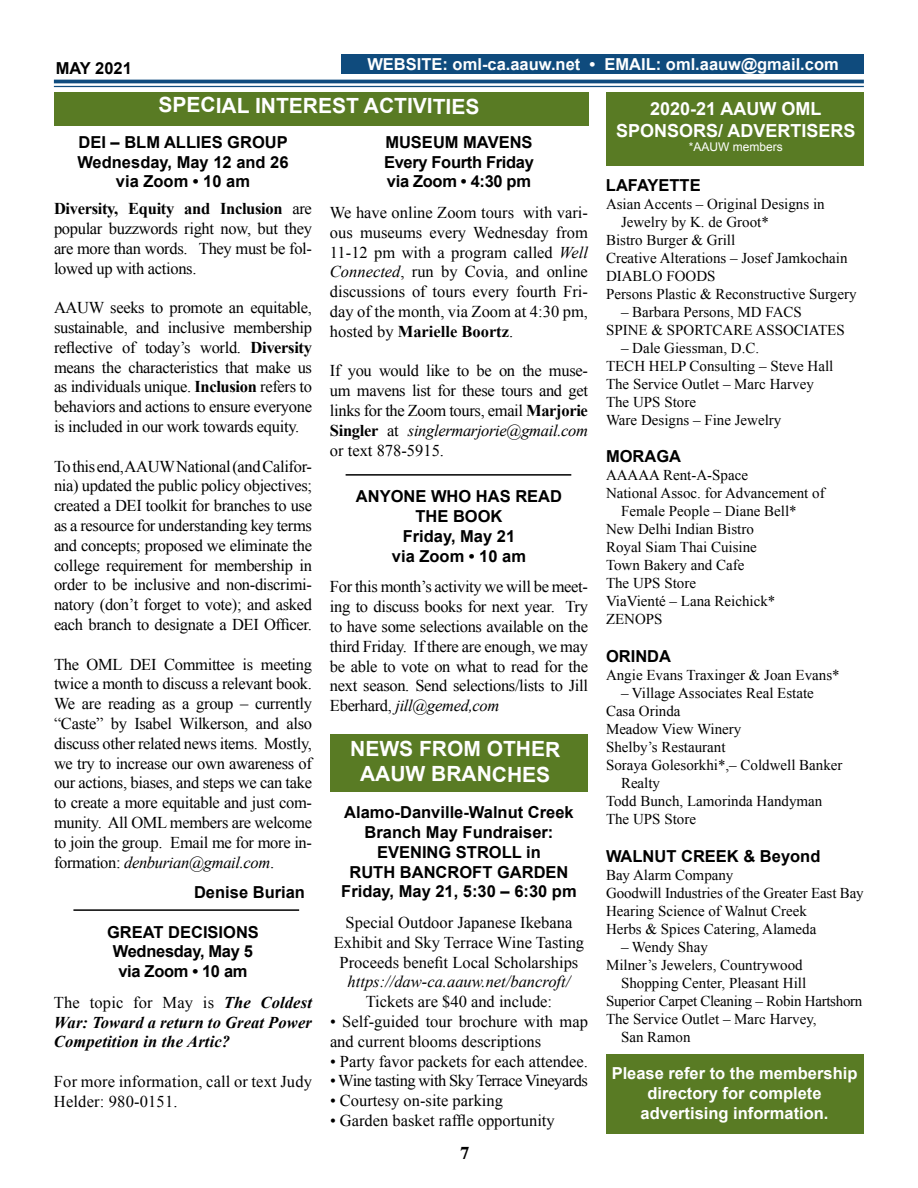
<style>
.page{position:relative;width:918px;height:1188px;background:#fff}
.page>*{position:absolute;margin:0;border:0;box-sizing:border-box;transform-origin:0 0}
.t1{font:700 21px/25.2px "Arial";letter-spacing:-.005em;color:#fff;text-align:center}
.t2{font:700 18px/21.6px "Arial";color:#fff;text-align:center}
.t3{font:700 18px "Times";color:#000}
.t4{font:16.5px/19.8px "Times New Roman";color:#000;text-align:justify}
.t5{font:700 16.5px/19.8px "Arial";color:#000;text-align:center}
.t6{font:700 16.5px/19.8px "Arial";color:#fff;text-align:center}
.t7{font:italic 700 16.5px/19.8px "Times New Roman";letter-spacing:.01em;color:#000;text-align:justify}
.t8{font:700 16.5px/19.8px "Arial";letter-spacing:-.02em;color:#000;text-align:center}
.t9{font:16.5px "Times New Roman";letter-spacing:-.03em;color:#000}
.t10{font:italic 16.5px "Times New Roman";color:#000}
.t11{font:15px/18px "Times New Roman";color:#000}
.t12{font:15px "Times New Roman";letter-spacing:-.02em;color:#000}
.t13{font:12px "Arial";color:#fff}
.s1{font-weight:700}
.s2{font-style:italic}
.s3{font-weight:400;font-style:normal}
</style>
<div class="page">
<svg style="left:54px;top:83px;width:810px;height:3px"></svg>
<hr style="left:54px;top:80px;width:810px;height:3px;background:#0f4b7d">
<hr style="left:54px;top:86px;width:810px;height:1px;background:#0f4b7d">
<div style="left:341px;top:54px;width:523px;height:20px;background:#0f4b7d"></div>
<div style="left:54px;top:92px;width:534px;height:33px;background:#597b24"></div>
<hr style="left:346px;top:474px;width:225px;height:2px;background:#000">
<hr style="left:73px;top:909px;width:226px;height:2px;background:#000">
<div style="left:606px;top:92px;width:257px;height:73px;background:#597b24"></div>
<div style="left:606px;top:1055px;width:257px;height:79px;background:#597b24"></div>
<div style="left:330px;top:735px;width:258px;height:57px;background:#597b24"></div>
<p class="t5" style="left:56px;top:59px;width:78px">MAY 2021</p>
<p class="t6" style="left:367px;top:55px;width:473px">WEBSITE: oml-ca.aauw.net • EMAIL: oml.aauw@gmail.com</p>
<p class="t1" style="left:159px;top:94px;width:323px">SPECIAL INTEREST ACTIVITIES</p>
<p class="t5" style="left:77px;top:133px;width:213px">DEI – BLM ALLIES GROUP<br>Wednesday, May 12 and 26 via Zoom • 10 am</p>
<p class="t4" style="left:54px;top:199px;width:260px"><span class="s1">Diversity, Equity and Inclusion</span> are popular buzzwords right now, but they are more than words. They must be fol&shy;lowed up with actions.</p>
<p class="t4" style="left:54px;top:298px;width:260px">AAUW seeks to promote an equitable, sustainable, and inclusive membership reflective of today’s world. <span class="s1">Diversity </span>means the characteristics that make us as individuals unique. <span class="s1">Inclusion</span> refers to behaviors and actions to ensure everyone is included in our work towards equity.</p>
<p class="t4" style="left:54px;top:456px;width:260px">To this end, AAUW National (and Califor&shy;nia) updated the public policy objectives; created a DEI toolkit for branches to use as a resource for understanding key terms and concepts; proposed we eliminate the college requirement for membership in order to be inclusive and non-discrimi&shy;natory (don’t forget to vote); and asked each branch to designate a DEI Officer.</p>
<p class="t4" style="left:54px;top:654px;width:260px">The OML DEI Committee is meeting twice a month to discuss a relevant book.<br>We are reading as a group – currently “Caste” by Isabel Wilkerson, and also discuss other related news items. Mostly, we try to increase our own awareness of our actions, biases, and steps we can take to create a more equitable and just com&shy;munity. All OML members are welcome to join the group. Email me for more in&shy;formation: <span class="s2">denburian@gmail.com</span>.</p>
<p class="t5" style="left:194px;top:883px;width:112px">Denise Burian</p>
<p class="t8" style="left:107px;top:922px;width:153px">GREAT DECISIONS<br>Wednesday, May 5 via Zoom • 10 am</p>
<p class="t7" style="left:54px;top:992px;width:260px"><span class="s3">The topic for May is</span> The Coldest War: Toward a return to Great Power Competition in the Artic?</p>
<p class="t4" style="left:54px;top:1071px;width:260px">For more information, call or text Judy<br>Helder: 980-0151.</p>
<p class="t5" style="left:384px;top:133px;width:151px;text-align:justify">MUSEUM MAVENS Every Fourth Friday via Zoom • 4:30 pm</p>
<p class="t4" style="left:330px;top:202px;width:260px">We have online Zoom tours with vari&shy;ous museums every Wednesday from 11-12 pm with a program called <span class="s2">Well Connected</span>, run by Covia, and online discussions of tours every fourth Fri&shy;day of the month, via Zoom at 4:30 pm, hosted by <span class="s1">Marielle Boortz</span>.</p>
<p class="t4" style="left:330px;top:361px;width:260px">If you would like to be on the muse&shy;um mavens list for these tours and get links for the Zoom tours, email <span class="s1">Marjorie Singler</span> at <span class="s2">singlermarjorie@gmail.com </span>or text 878-5915.</p>
<p class="t5" style="left:356px;top:487px;width:208px">ANYONE WHO HAS READ<br>THE BOOK<br>Friday, May 21<br>via Zoom • 10 am</p>
<p class="t4" style="left:330px;top:577px;width:260px">For this month’s activity we will be meet&shy;ing to discuss books for next year. Try to have some selections available on the third Friday. If there are enough, we may be able to vote on what to read for the next season. Send selections/lists to Jill Eberhard, <span class="s2">jill@gemed,com</span></p>
<p class="t1" style="left:350px;top:737px;width:211px">NEWS FROM OTHER<br>AAUW BRANCHES</p>
<p class="t5" style="left:341px;top:803px;width:237px">Alamo-Danville-Walnut Creek<br>Branch May Fundraiser:<br>EVENING STROLL in<br>RUTH BANCROFT GARDEN<br>Friday, May 21, 5:30 – 6:30 pm</p>
<p class="t4" style="left:334px;top:912px;width:252px;text-align:center">Special Outdoor Japanese Ikebana<br>Exhibit and Sky Terrace Wine Tasting<br>Proceeds benefit Local Scholarships</p>
<p class="t10" style="left:348px;top:971px;width:224px">https://daw-ca.aauw.net/bancroft/</p>
<p class="t4" style="left:366px;top:992px;width:188px">Tickets are $40 and include:</p>
<p class="t4" style="left:330px;top:1011px;width:260px">• Self-guided tour brochure with map and current blooms descriptions</p>
<p class="t4" style="left:330px;top:1051px;width:260px">• Party favor packets for each attendee.</p>
<p class="t9" style="left:330px;top:1070px;width:260px">• Wine tasting with Sky Terrace Vineyards</p>
<p class="t4" style="left:330px;top:1091px;width:175px">• Courtesy on-site parking</p>
<p class="t4" style="left:330px;top:1110px;width:226px">• Garden basket raffle opportunity</p>
<p class="t3" style="left:460px;top:1136px;width:10px">7</p>
<p class="t2" style="left:616px;top:99px;width:241px">2020-21 AAUW OML<br>SPONSORS/ ADVERTISERS</p>
<p class="t13" style="left:689px;top:139px;width:96px">*AAUW members</p>
<p class="t5" style="left:606px;top:176px;width:96px">LAFAYETTE</p>
<p class="t11" style="left:606px;top:194px;width:220px">Asian Accents – Original Designs in</p>
<p class="t11" style="left:621px;top:212px;width:149px">Jewelry by K. de Groot*</p>
<p class="t11" style="left:606px;top:230px;width:131px">Bistro Burger &amp; Grill</p>
<p class="t11" style="left:606px;top:248px;width:243px">Creative Alterations – Josef Jamkochain</p>
<p class="t11" style="left:606px;top:266px;width:111px">DIABLO FOODS</p>
<p class="t11" style="left:606px;top:284px;width:252px">Persons Plastic &amp; Reconstructive Surgery</p>
<p class="t11" style="left:606px;top:302px;width:240px;text-indent:15px">– Barbara Persons, MD FACS<br>SPINE &amp; SPORTCARE ASSOCIATES</p>
<p class="t11" style="left:606px;top:338px;width:229px;text-indent:15px">– Dale Giessman, D.C.<br>TECH HELP Consulting – Steve Hall<br>The Service Outlet – Marc Harvey<br>The UPS Store<br>Ware Designs – Fine Jewelry</p>
<p class="t5" style="left:606px;top:447px;width:77px">MORAGA</p>
<p class="t11" style="left:606px;top:466px;width:144px">AAAAA Rent-A-Space</p>
<p class="t11" style="left:606px;top:484px;width:220px">National Assoc. for Advancement of</p>
<p class="t11" style="left:621px;top:502px;width:177px">Female People – Diane Bell*</p>
<p class="t11" style="left:606px;top:520px;width:149px">New Delhi Indian Bistro</p>
<p class="t11" style="left:606px;top:538px;width:152px">Royal Siam Thai Cuisine</p>
<p class="t11" style="left:606px;top:556px;width:140px">Town Bakery and Cafe</p>
<p class="t11" style="left:606px;top:574px;width:91px">The UPS Store</p>
<p class="t11" style="left:606px;top:592px;width:171px">ViaVienté – Lana Reichick*</p>
<p class="t11" style="left:606px;top:610px;width:58px">ZENOPS</p>
<p class="t5" style="left:606px;top:647px;width:67px">ORINDA</p>
<p class="t11" style="left:606px;top:666px;width:235px">Angie Evans Traxinger &amp; Joan Evans*</p>
<p class="t11" style="left:621px;top:684px;width:194px">– Village Associates Real Estate</p>
<p class="t11" style="left:606px;top:702px;width:76px">Casa Orinda</p>
<p class="t11" style="left:606px;top:720px;width:137px">Meadow View Winery</p>
<p class="t11" style="left:606px;top:738px;width:121px">Shelby’s Restaurant</p>
<p class="t11" style="left:606px;top:756px;width:238px">Soraya Golesorkhi*,– Coldwell Banker</p>
<p class="t11" style="left:621px;top:774px;width:41px">Realty</p>
<p class="t11" style="left:606px;top:792px;width:218px">Todd Bunch, Lamorinda Handyman</p>
<p class="t11" style="left:606px;top:810px;width:91px">The UPS Store</p>
<p class="t5" style="left:606px;top:847px;width:216px">WALNUT CREEK &amp; Beyond</p>
<p class="t11" style="left:606px;top:866px;width:259px">Bay Alarm Company<br>Goodwill Industries of the Greater East Bay<br>Hearing Science of Walnut Creek<br>Herbs &amp; Spices Catering, Alameda</p>
<p class="t11" style="left:621px;top:938px;width:88px">– Wendy Shay</p>
<p class="t11" style="left:606px;top:956px;width:198px">Milner’s Jewelers, Countrywood</p>
<p class="t11" style="left:621px;top:974px;width:187px">Shopping Center, Pleasant Hill</p>
<p class="t12" style="left:606px;top:991px;width:258px">Superior Carpet Cleaning – Robin Hartshorn</p>
<p class="t11" style="left:606px;top:1010px;width:212px">The Service Outlet – Marc Harvey,</p>
<p class="t11" style="left:621px;top:1028px;width:71px">San Ramon</p>
<p class="t6" style="left:612px;top:1064px;width:247px">Please refer to the membership directory for complete advertising information.</p>
</div>
